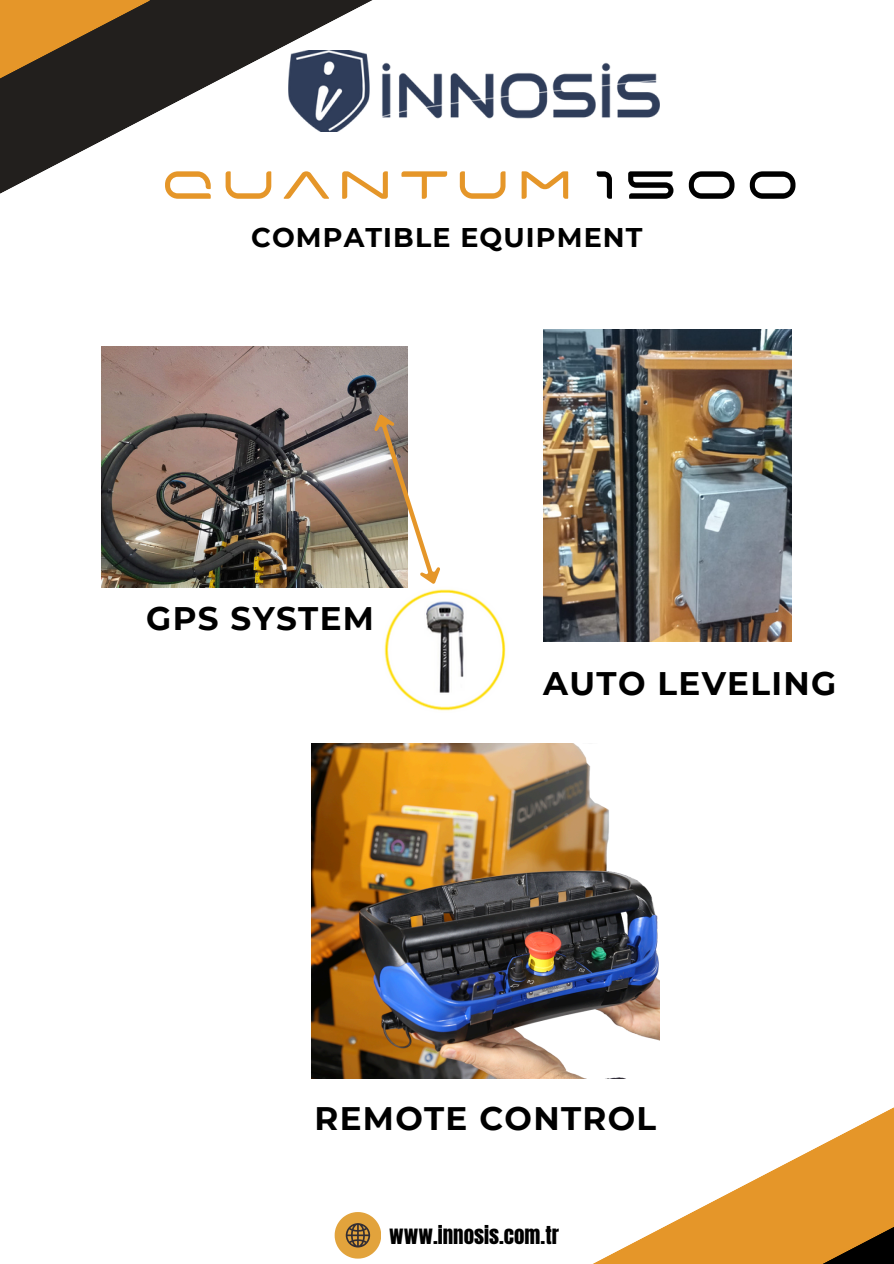
<style>
.page{position:relative;width:894px;height:1264px;background:#fff}
.page>*{position:absolute;margin:0;border:0;box-sizing:border-box;transform-origin:0 0}
.t1{font:52.5px "Xspace";letter-spacing:-.2em;color:#e59629}
.t2{font:700 32.55px "Montserrat";letter-spacing:.04em;color:#000}
.t3{font:700 27px "Montserrat";letter-spacing:.04em;color:#000}
.t4{font:21px "Anton";color:#000}
.s1{color:#000}
</style>
<div class="page">
<svg style="left:0;top:0;width:373px;height:194px"></svg>
<svg style="left:0;top:0;width:150px;height:90px;background:#785322"></svg>
<svg style="left:595px;top:1108px;width:298px;height:155px"></svg>
<img style="left:374px;top:587px;width:132px;height:124px">
<img style="left:311px;top:744px;width:348px;height:334px">
<svg style="left:334px;top:1212px;width:46px;height:46px"></svg>
<img style="left:289px;top:50px;width:370px;height:81px">
<img style="left:101px;top:346px;width:306px;height:241px">
<svg style="left:370px;top:411px;width:70px;height:176px"></svg>
<img style="left:543px;top:329px;width:248px;height:312px">
<p class="t1" style="left:153px;top:149px;width:656px">QUANTUM <span class="s1">1500</span></p>
<h2 class="t3" style="left:251px;top:221px;width:393px">COMPATIBLE EQUIPMENT</h2>
<p class="t2" style="left:146px;top:598px;width:229px">GPS SYSTEM</p>
<h2 class="t2" style="left:543px;top:663px;width:294px">AUTO LEVELING</h2>
<p class="t2" style="left:314px;top:1098px;width:343px">REMOTE CONTROL</p>
<h2 class="t4" style="left:389px;top:1219px;width:171px">WWW.INNOSIS.COM.TR</h2>
</div>
